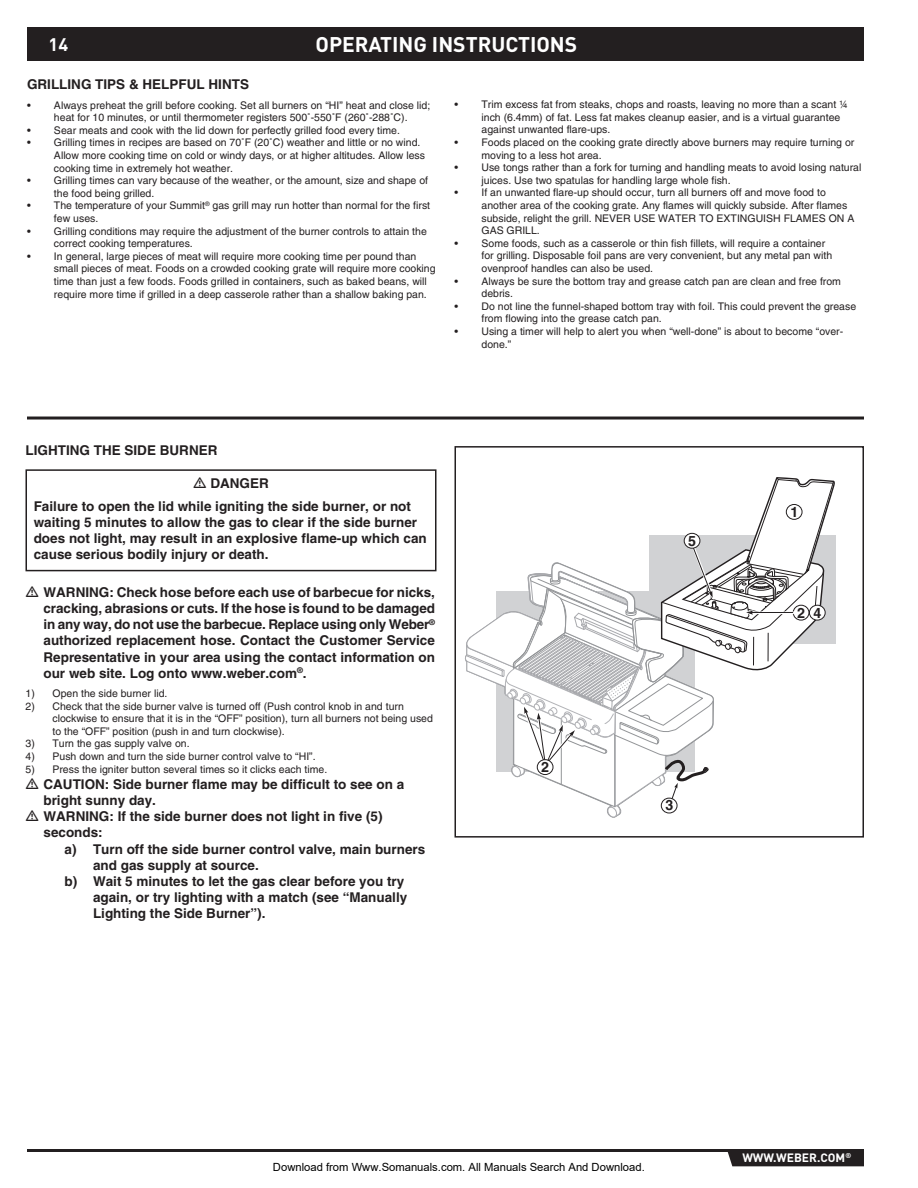
<style>
.page{position:relative;width:918px;height:1188px;background:#fff}
.page>*{position:absolute;margin:0;border:0;box-sizing:border-box;transform-origin:0 0}
.t1{font:21px "DI Nkerned";color:#fff}
.t2{font:18px "DI Nkerned";color:#fff}
.t3{font:700 14.25px "Helvetica";color:#231f20}
.t4{font:700 13.5px/16.2px "Helvetica LT Std";color:#231f20}
.t5{font:12px "DI Nkerned";color:#fff}
.t6{font:11.25px "Arial";color:#000}
.t7{font:10.5px/12.6px "Helvetica LT Std";color:#231f20}
</style>
<div class="page">
<div style="left:27px;top:27px;width:837px;height:33px;background:#231f20"></div>
<hr style="left:27px;top:1149px;width:702px;height:3px;background:#231f20">
<div style="left:727px;top:1149px;width:137px;height:17px;background:#231f20"></div>
<hr style="left:27px;top:417px;width:837px;height:3px;background:#231f20">
<svg style="left:465px;top:477px;width:370px;height:341px"></svg>
<div style="left:661px;top:798px;width:16px;height:15px;background:#fff;border-radius:50%"></div>
<div style="left:661px;top:798px;width:16px;height:15px;border:1px solid #231f20;border-radius:50%"></div>
<div style="left:454px;top:446px;width:410px;height:392px;border:2px solid #231f20"></div>
<div style="left:26px;top:469px;width:410px;height:102px;border:2px solid #231f20"></div>
<h2 class="t2" style="left:49px;top:38px;width:21px">14</h2>
<h1 class="t1" style="left:315px;top:37px;width:263px">OPERATING INSTRUCTIONS</h1>
<p class="t4" style="left:27px;top:78px;width:224px">GRILLING TIPS &amp; HELPFUL HINTS</p>
<p class="t7" style="left:27px;top:100px;width:405px;text-align:center">• Always preheat the grill before cooking. Set all burners on “HI” heat and close lid; heat for 10 minutes, or until thermometer registers 500˚-550˚F (260˚-288˚C).</p>
<p class="t7" style="left:27px;top:125px;width:375px">• Sear meats and cook with the lid down for perfectly grilled food every time.</p>
<p class="t7" style="left:54px;top:137px;width:373px;text-indent:-27px">• Grilling times in recipes are based on 70˚F (20˚C) weather and little or no wind.<br>Allow more cooking time on cold or windy days, or at higher altitudes. Allow less cooking time in extremely hot weather.</p>
<p class="t7" style="left:54px;top:175px;width:376px;text-indent:-27px">• Grilling times can vary because of the weather, or the amount, size and shape of the food being grilled.</p>
<p class="t7" style="left:54px;top:200px;width:378px;text-indent:-27px">• The temperature of your Summit<sup>®</sup> gas grill may run hotter than normal for the first few uses.</p>
<p class="t7" style="left:54px;top:226px;width:374px;text-indent:-27px">• Grilling conditions may require the adjustment of the burner controls to attain the correct cooking temperatures.</p>
<p class="t7" style="left:54px;top:251px;width:383px;text-indent:-27px">• In general, large pieces of meat will require more cooking time per pound than small pieces of meat. Foods on a crowded cooking grate will require more cooking time than just a few foods. Foods grilled in containers, such as baked beans, will require more time if grilled in a deep casserole rather than a shallow baking pan.</p>
<p class="t7" style="left:481px;top:99px;width:368px;text-indent:-27px">• Trim excess fat from steaks, chops and roasts, leaving no more than a scant ¼ inch (6.4mm) of fat. Less fat makes cleanup easier, and is a virtual guarantee against unwanted flare-ups.</p>
<p class="t7" style="left:481px;top:137px;width:374px;text-indent:-27px">• Foods placed on the cooking grate directly above burners may require turning or moving to a less hot area.</p>
<p class="t7" style="left:481px;top:162px;width:381px;text-indent:-27px">• Use tongs rather than a fork for turning and handling meats to avoid losing natural juices. Use two spatulas for handling large whole fish.</p>
<p class="t7" style="left:481px;top:187px;width:374px;text-indent:-27px">• If an unwanted flare-up should occur, turn all burners off and move food to another area of the cooking grate. Any flames will quickly subside. After flames subside, relight the grill. NEVER USE WATER TO EXTINGUISH FLAMES ON A GAS GRILL.</p>
<p class="t7" style="left:481px;top:238px;width:352px;text-indent:-27px">• Some foods, such as a casserole or thin fish fillets, will require a container for grilling. Disposable foil pans are very convenient, but any metal pan with ovenproof handles can also be used.</p>
<p class="t7" style="left:481px;top:275px;width:361px;text-indent:-27px">• Always be sure the bottom tray and grease catch pan are clean and free from debris.</p>
<p class="t7" style="left:481px;top:301px;width:376px;text-indent:-27px">• Do not line the funnel-shaped bottom tray with foil. This could prevent the grease from flowing into the grease catch pan.</p>
<p class="t7" style="left:481px;top:326px;width:363px;text-indent:-27px">• Using a timer will help to alert you when “well-done” is about to become “over&shy;done.”</p>
<p class="t4" style="left:26px;top:444px;width:194px">LIGHTING THE SIDE BURNER</p>
<p class="t4" style="left:34px;top:473px;width:379px;line-height:23px;text-indent:177px">DANGER<br>Failure to open the lid while igniting the side burner, or not</p>
<p class="t4" style="left:34px;top:515px;width:395px">waiting 5 minutes to allow the gas to clear if the side burner does not light, may result in an explosive flame-up which can cause serious bodily injury or death.</p>
<p class="t4" style="left:43px;top:585px;width:393px;text-align:justify">WARNING: Check hose before each use of barbecue for nicks, cracking, abrasions or cuts. If the hose is found to be damaged in any way, do not use the barbecue. Replace using only Weber<sup>® </sup>authorized replacement hose. Contact the Customer Service Representative in your area using the contact information on our web site. Log onto www.weber.com<sup>®</sup>.</p>
<p class="t7" style="left:26px;top:688px;width:143px">1) Open the side burner lid.</p>
<p class="t7" style="left:52px;top:701px;width:382px;text-indent:-27px">2) Check that the side burner valve is turned off (Push control knob in and turn clockwise to ensure that it is in the “OFF” position), turn all burners not being used to the “OFF” position (push in and turn clockwise).</p>
<p class="t7" style="left:26px;top:738px;width:166px">3) Turn the gas supply valve on.</p>
<p class="t7" style="left:26px;top:751px;width:292px">4) Push down and turn the side burner control valve to “HI”.</p>
<p class="t7" style="left:26px;top:764px;width:303px">5) Press the igniter button several times so it clicks each time.</p>
<p class="t4" style="left:43px;top:777px;width:362px">CAUTION: Side burner flame may be difficult to see on a bright sunny day.<br>WARNING: If the side burner does not light in five (5) seconds:</p>
<p class="t4" style="left:64px;top:842px;width:362px">a) Turn off the side burner control valve, main burners</p>
<p class="t4" style="left:93px;top:858px;width:167px">and gas supply at source.</p>
<p class="t4" style="left:64px;top:874px;width:341px">b) Wait 5 minutes to let the gas clear before you try</p>
<p class="t4" style="left:93px;top:891px;width:316px">again, or try lighting with a match (see “Manually</p>
<p class="t4" style="left:93px;top:907px;width:174px">Lighting the Side Burner”).</p>
<h3 class="t3" style="left:541px;top:762px;width:9px">2</h3>
<h3 class="t3" style="left:688px;top:535px;width:9px">5</h3>
<h3 class="t3" style="left:665px;top:800px;width:9px">3</h3>
<h3 class="t3" style="left:790px;top:507px;width:9px">1</h3>
<h3 class="t3" style="left:797px;top:607px;width:26px">2 4</h3>
<p class="t6" style="left:273px;top:1160px;width:373px">Download from Www.Somanuals.com. All Manuals Search And Download.</p>
<p class="t5" style="left:742px;top:1154px;width:110px">WWW.WEBER.COM<sup>®</sup></p>
</div>
